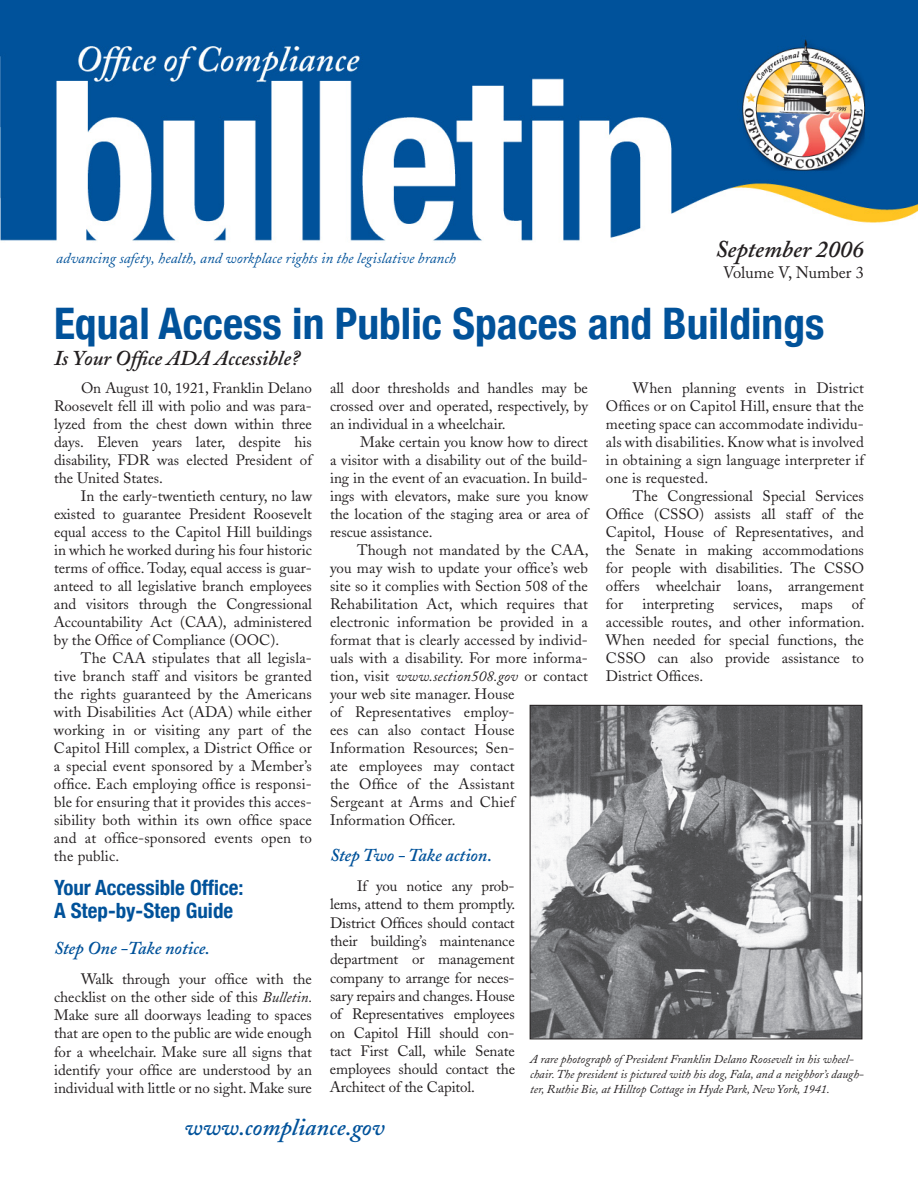
<style>
.page{position:relative;width:918px;height:1188px;background:#fff}
.page>*{position:absolute;margin:0;border:0;box-sizing:border-box;transform-origin:0 0}
.t1{font:700 condensed 43.5px "Helvetica Neue";color:#01529a}
.t2{font:italic 600 24px "Adobe Caslon";color:#01529a}
.t3{font:italic 600 24px "Adobe Caslon";color:#231f20}
.t4{font:700 condensed 21px/22.5px "Helvetica Neue";color:#01529a}
.t5{font:italic 600 21px "Adobe Caslon";color:#231f20}
.t6{font:italic 600 18px "Adobe Caslon";color:#01529a}
.t7{font:16.5px "Adobe Caslon";color:#231f20}
.t8{font:15px/18px "Adobe Caslon";letter-spacing:.01em;color:#231f20;text-align:justify}
.t9{font:italic 15px "Adobe Caslon";letter-spacing:.005em;color:#01529a}
.t10{font:italic 12px/15px "Adobe Caslon";color:#231f20}
.s1{font-style:italic}
</style>
<div class="page">
<img style="left:0;top:0;width:918px;height:241px">
<img style="left:532px;top:707px;width:328px;height:330px">
<div style="left:530px;top:705px;width:332px;height:334px;border:1px solid #231f20"></div>
<p class="t9" style="left:56px;top:250px;width:401px">advancing safety, health, and workplace rights in the legislative branch</p>
<p class="t3" style="left:715px;top:236px;width:150px">September 2006</p>
<p class="t7" style="left:723px;top:263px;width:142px">Volume V, Number 3</p>
<h1 class="t1" style="left:54px;top:297px;width:772px">Equal Access in Public Spaces and Buildings</h1>
<h2 class="t5" style="left:54px;top:346px;width:248px">Is Your Office ADA Accessible?</h2>
<p class="t8" style="left:54px;top:379px;width:260px;text-indent:27px">On August 10, 1921, Franklin Delano Roosevelt fell ill with polio and was para&shy;lyzed from the chest down within three days. Eleven years later, despite his disability, FDR was elected President of the United States.</p>
<p class="t8" style="left:54px;top:487px;width:260px;text-indent:27px">In the early-twentieth century, no law existed to guarantee President Roosevelt equal access to the Capitol Hill buildings in which he worked during his four historic terms of office. Today, equal access is guar&shy;anteed to all legislative branch employees and visitors through the Congressional Accountability Act (CAA), administered by the Office of Compliance (OOC).</p>
<p class="t8" style="left:54px;top:649px;width:260px;text-indent:27px">The CAA stipulates that all legisla&shy;tive branch staff and visitors be granted the rights guaranteed by the Americans with Disabilities Act (ADA) while either working in or visiting any part of the Capitol Hill complex, a District Office or a special event sponsored by a Member’s office. Each employing office is responsi&shy;ble for ensuring that it provides this acces&shy;sibility both within its own office space and at office-sponsored events open to the public.</p>
<h2 class="t4" style="left:54px;top:876px;width:191px">Your Accessible Office:<br>A Step-by-Step Guide</h2>
<h3 class="t6" style="left:54px;top:938px;width:157px">Step One -Take notice.</h3>
<p class="t8" style="left:54px;top:970px;width:260px;text-indent:27px">Walk through your office with the checklist on the other side of this <span class="s1">Bulletin.<br></span>Make sure all doorways leading to spaces that are open to the public are wide enough for a wheelchair. Make sure all signs that identify your office are understood by an individual with little or no sight. Make sure</p>
<p class="t8" style="left:330px;top:379px;width:260px">all door thresholds and handles may be crossed over and operated, respectively, by an individual in a wheelchair.</p>
<p class="t8" style="left:330px;top:433px;width:260px;text-indent:30px">Make certain you know how to direct a visitor with a disability out of the build&shy;ing in the event of an evacuation. In build&shy;ings with elevators, make sure you know the location of the staging area or area of rescue assistance.</p>
<p class="t8" style="left:330px;top:541px;width:260px;text-align:left;text-indent:27px">Though not mandated by the CAA, you may wish to update your office’s web site so it complies with Section 508 of the Rehabilitation Act, which requires that electronic information be provided in a format that is clearly accessed by individ&shy;uals with a disability. For more informa&shy;tion, visit <span class="s1">www.section508.gov</span> or contact your web site manager. House<br>of Representatives employ-<br>ees can also contact House Information Resources; Sen-<br>ate employees may contact<br>the Office of the Assistant<br>Sergeant at Arms and Chief Information Officer.</p>
<h3 class="t6" style="left:330px;top:845px;width:164px">Step Two - Take action.</h3>
<p class="t8" style="left:330px;top:877px;width:187px;text-indent:27px">If you notice any prob&shy;lems, attend to them promptly.<br>District Offices should contact their building’s maintenance department or management company to arrange for neces&shy;sary repairs and changes. House of Representatives employees on Capitol Hill should con&shy;tact First Call, while Senate employees should contact the Architect of the Capitol.</p>
<p class="t8" style="left:606px;top:379px;width:260px;text-indent:27px">When planning events in District Offices or on Capitol Hill, ensure that the meeting space can accommodate individu&shy;als with disabilities. Know what is involved in obtaining a sign language interpreter if one is requested.</p>
<p class="t8" style="left:606px;top:487px;width:260px;text-indent:27px">The Congressional Special Services Office (CSSO) assists all staff of the Capitol, House of Representatives, and the Senate in making accommodations for people with disabilities. The CSSO offers wheelchair loans, arrangement for</p>
<p class="t8" style="left:606px;top:595px;width:260px;text-indent:246px">of accessible routes, and other information.<br>When needed for special functions, the CSSO can also provide assistance to District Offices.</p>
<p class="t8" style="left:642px;top:595px;width:73px">interpreting</p>
<p class="t8" style="left:733px;top:595px;width:101px">services, maps</p>
<p class="t10" style="left:530px;top:1052px;width:335px">A rare photograph of President Franklin Delano Roosevelt in his wheel&shy;chair.The president is pictured with his dog, Fala, and a neighbor’s daugh&shy;ter, Ruthie Bie, at Hilltop Cottage in Hyde Park, New York, 1941.</p>
<p class="t2" style="left:185px;top:1113px;width:202px">www.compliance.gov</p>
</div>
